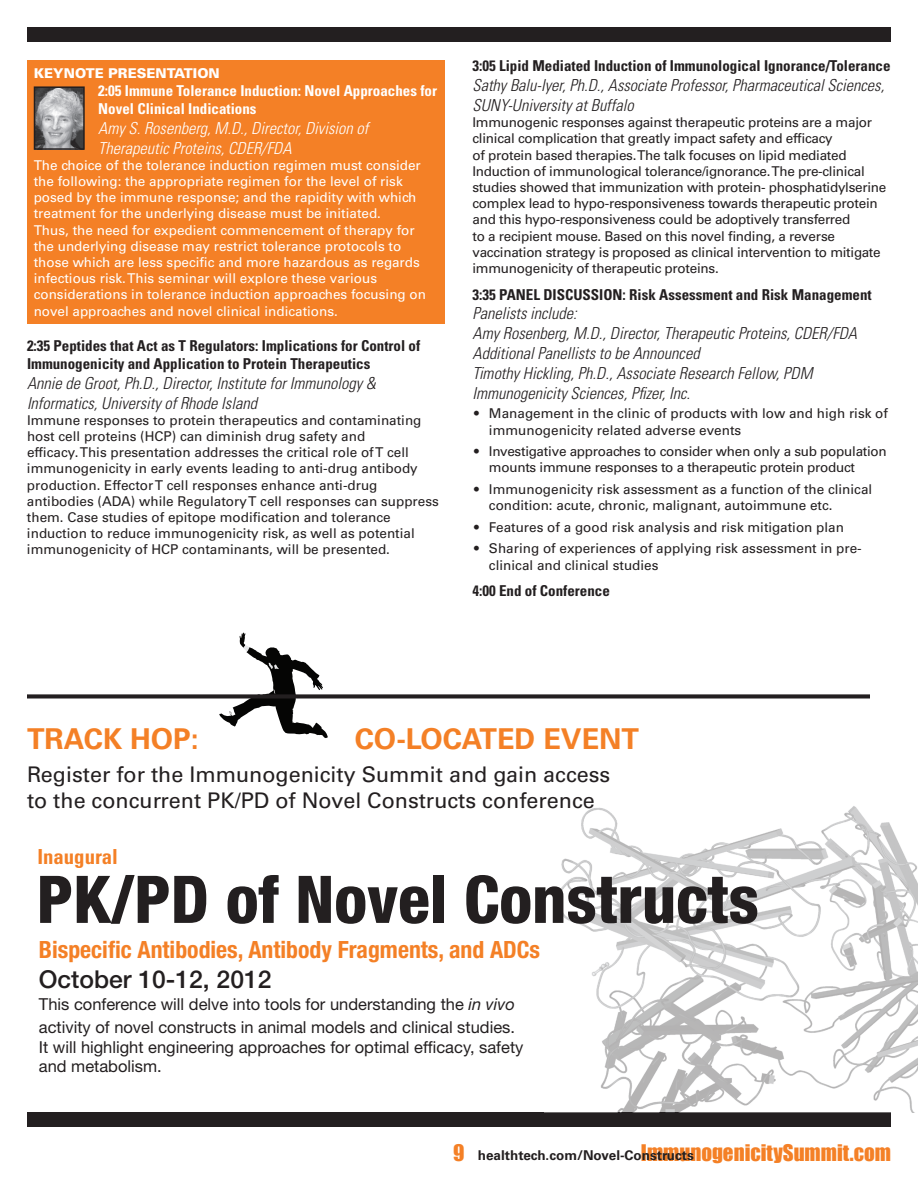
<style>
.page{position:relative;width:918px;height:1188px;background:#fff}
.page>*{position:absolute;margin:0;border:0;box-sizing:border-box;transform-origin:0 0}
.t1{font:800 condensed 65.85px "Helvetica Neue";color:#231f20}
.t2{font:700 28.8px "Univers LT Std";color:#f48026}
.t3{font:500 24.6px "Helvetica Neue";color:#231f20}
.t4{font:700 condensed 23.85px "Helvetica Neue";color:#f48026}
.t5{font:21.6px/25.8px "Univers LT Std";color:#231f20}
.t6{font:21px "Impact";color:#f48026}
.t7{font:700 condensed 20.7px "Univers LT Std";color:#f48026}
.t8{font:italic 300 condensed 16.5px/19.8px "Univers LT Std";color:#231f20}
.t9{font:16.5px/22.6px "Helvetica Neue";color:#231f20}
.t10{font:italic 300 condensed 16.5px/19.8px "Univers LT Std";color:#fff}
.t11{font:700 condensed 15px/18px "Univers LT Std";color:#231f20}
.t12{font:700 condensed 15px/18px "Univers LT Std";color:#fff}
.t13{font:13.5px/16.2px "Univers LT Std";color:#231f20}
.t14{font:13.5px/16.2px "Univers LT Std";letter-spacing:-.02em;color:#231f20}
.t15{font:13.5px/16.2px "Univers LT Std";color:#fff}
.t16{font:700 13.5px "Univers LT Std";color:#231f20}
.t17{font:900 13.5px "Univers LT Std";color:#fff}
.s1{font-style:italic}
.s2{font-family:"Impact";font-weight:400;font-size:21px;color:#f48026}
</style>
<div class="page">
<div style="left:27px;top:1112px;width:864px;height:14px;background:#231f20"></div>
<div style="left:27px;top:27px;width:864px;height:14px;background:#231f20"></div>
<div style="left:27px;top:60px;width:418px;height:264px;background:#f48026"></div>
<img style="left:37px;top:89px;width:45px;height:58px">
<div style="left:34px;top:86px;width:51px;height:64px;border:2px solid #231f20"></div>
<svg style="left:219px;top:633px;width:109px;height:105px"></svg>
<img style="left:557px;top:806px;width:361px;height:306px">
<div style="left:27px;top:694px;width:843px;height:5px;background:#231f20"></div>
<p class="t17" style="left:34px;top:65px;width:22px">KEYN</p>
<p class="t17" style="left:75px;top:65px;width:81px">OTE PRESENTATI</p>
<p class="t17" style="left:197px;top:65px;width:22px">ON</p>
<p class="t12" style="left:98px;top:82px;width:340px">2:05 Immune Tolerance Induction: Novel Approaches for<br>Novel Clinical Indications</p>
<p class="t10" style="left:98px;top:118px;width:272px">Amy S. Rosenberg, M.D., Director, Division of<br>Therapeutic Proteins, CDER/FDA</p>
<p class="t15" style="left:34px;top:157px;width:394px">The choice of the tolerance induction regimen must consider the following: the appropriate regimen for the level of risk posed by the immune response; and the rapidity with which treatment for the underlying disease must be initiated.<br>Thus, the need for expedient commencement of therapy for the underlying disease may restrict tolerance protocols to those which are less specific and more hazardous as regards infectious risk. This seminar will explore these various considerations in tolerance induction approaches focusing on novel approaches and novel clinical indications.</p>
<p class="t11" style="left:27px;top:337px;width:395px">2:35 Peptides that Act as T Regulators: Implications for Control of<br>Immunogenicity and Application to Protein Therapeutics</p>
<p class="t8" style="left:27px;top:373px;width:350px">Annie de Groot, Ph.D., Director, Institute for Immunology &amp;<br>Informatics, University of Rhode Island</p>
<p class="t13" style="left:27px;top:412px;width:413px">Immune responses to protein therapeutics and contaminating host cell proteins (HCP) can diminish drug safety and<br>efficacy. This presentation addresses the critical role of T cell immunogenicity in early events leading to anti-drug antibody production. Effector T cell responses enhance anti-drug antibodies (ADA) while Regulatory T cell responses can suppress them. Case studies of epitope modification and tolerance induction to reduce immunogenicity risk, as well as potential immunogenicity of HCP contaminants, will be presented.</p>
<p class="t11" style="left:472px;top:57px;width:420px">3:05 Lipid Mediated Induction of Immunological Ignorance/Tolerance</p>
<p class="t8" style="left:472px;top:76px;width:413px">Sathy Balu-Iyer, Ph.D., Associate Professor, Pharmaceutical Sciences,<br>SUNY-University at Buffalo</p>
<p class="t14" style="left:472px;top:114px;width:415px">Immunogenic responses against therapeutic proteins are a major clinical complication that greatly impact safety and efficacy<br>of protein based therapies. The talk focuses on lipid mediated Induction of immunological tolerance/ignorance. The pre-clinical studies showed that immunization with protein- phosphatidylserine complex lead to hypo-responsiveness towards therapeutic protein and this hypo-responsiveness could be adoptively transferred<br>to a recipient mouse. Based on this novel finding, a reverse vaccination strategy is proposed as clinical intervention to mitigate immunogenicity of therapeutic proteins.</p>
<p class="t11" style="left:472px;top:285px;width:401px">3:35 PANEL DISCUSSION: Risk Assessment and Risk Management</p>
<p class="t8" style="left:472px;top:304px;width:386px">Panelists include:<br>Amy Rosenberg, M.D., Director, Therapeutic Proteins, CDER/FDA Additional Panellists to be Announced<br>Timothy Hickling, Ph.D., Associate Research Fellow, PDM Immunogenicity Sciences, Pfizer, Inc.</p>
<p class="t13" style="left:489px;top:406px;width:401px;text-indent:-15px">• Management in the clinic of products with low and high risk of immunogenicity related adverse events</p>
<p class="t14" style="left:489px;top:443px;width:399px;text-indent:-15px">• Investigative approaches to consider when only a sub population mounts immune responses to a therapeutic protein product</p>
<p class="t13" style="left:489px;top:481px;width:385px;text-indent:-15px">• Immunogenicity risk assessment as a function of the clinical condition: acute, chronic, malignant, autoimmune etc.</p>
<p class="t13" style="left:474px;top:519px;width:372px">• Features of a good risk analysis and risk mitigation plan</p>
<p class="t13" style="left:489px;top:541px;width:374px;text-indent:-15px">• Sharing of experiences of applying risk assessment in pre&shy;clinical and clinical studies</p>
<p class="t11" style="left:472px;top:582px;width:139px">4:00 End of Conference</p>
<h2 class="t2" style="left:27px;top:722px;width:173px">TRACK HOP:</h2>
<h2 class="t2" style="left:355px;top:722px;width:286px">CO-LOCATED EVENT</h2>
<h3 class="t5" style="left:27px;top:762px;width:585px">Register for the Immunogenicity Summit and gain access to the concurrent PK/PD of Novel Constructs conference</h3>
<h3 class="t7" style="left:37px;top:844px;width:82px">Inaugural</h3>
<h1 class="t1" style="left:37px;top:859px;width:724px">PK/PD of Novel Constructs</h1>
<h3 class="t4" style="left:39px;top:935px;width:503px">Bispecific Antibodies, Antibody Fragments, and ADCs</h3>
<h3 class="t3" style="left:39px;top:964px;width:234px">October 10-12, 2012</h3>
<p class="t9" style="left:39px;top:993px;width:478px">This conference will delve into tools for understanding the <span class="s1">in vivo </span>activity of novel constructs in animal models and clinical studies.</p>
<p class="t9" style="left:39px;top:1037px;width:486px;line-height:19.8px">It will highlight engineering approaches for optimal efficacy, safety and metabolism.</p>
<p class="t16" style="left:453px;top:1148px;width:242px"><span class="s2">9</span> healthtech.com/Novel-Constructs</p>
<h3 class="t6" style="left:641px;top:1136px;width:252px">ImmunogenicitySummit.com</h3>
</div>
